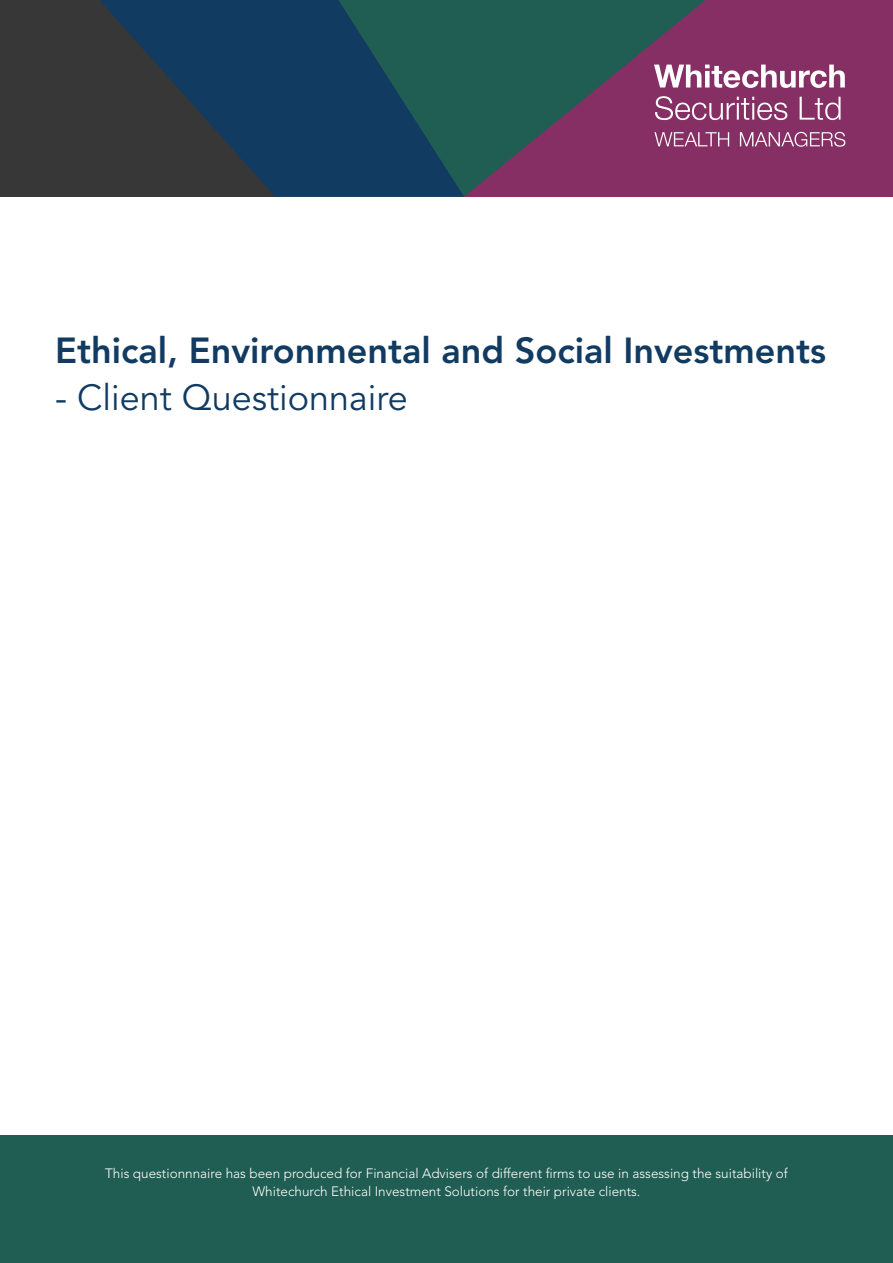
<style>
.page{position:relative;width:893px;height:1263px;background:#fff}
.page>*{position:absolute;margin:0;border:0;box-sizing:border-box;transform-origin:0 0}
.t1{font:800 36px "Avenir LT Std";color:#123b61}
.t2{font:36px "Avenir LT Std";color:#123b61}
.t3{font:300 13.5px/18px "Avenir LT Std";color:#fff;text-align:center}
</style>
<div class="page">
<div style="left:0;top:1135px;width:893px;height:128px;background:#205d52"></div>
<div style="left:275px;top:0;width:63px;height:197px;background:#123b61"></div>
<svg style="left:338px;top:0;width:126px;height:197px;background:#184b59"></svg>
<svg style="left:0;top:0;width:275px;height:197px;background:#2b3844"></svg>
<svg style="left:464px;top:0;width:429px;height:197px;background:#643e5e"></svg>
<svg style="left:654px;top:132px;width:191px;height:15px;background:#a36189"></svg>
<svg style="left:655px;top:96px;width:185px;height:24px;background:#a15d86"></svg>
<svg style="left:654px;top:65px;width:191px;height:23px"></svg>
<h1 class="t1" style="left:55px;top:329px;width:772px">Ethical, Environmental and Social Investments</h1>
<h1 class="t2" style="left:55px;top:377px;width:354px">- Client Questionnaire</h1>
<p class="t3" style="left:105px;top:1164px;width:684px">This questionnnaire has been produced for Financial Advisers of different firms to use in assessing the suitability of<br>Whitechurch Ethical Investment Solutions for their private clients.</p>
</div>
